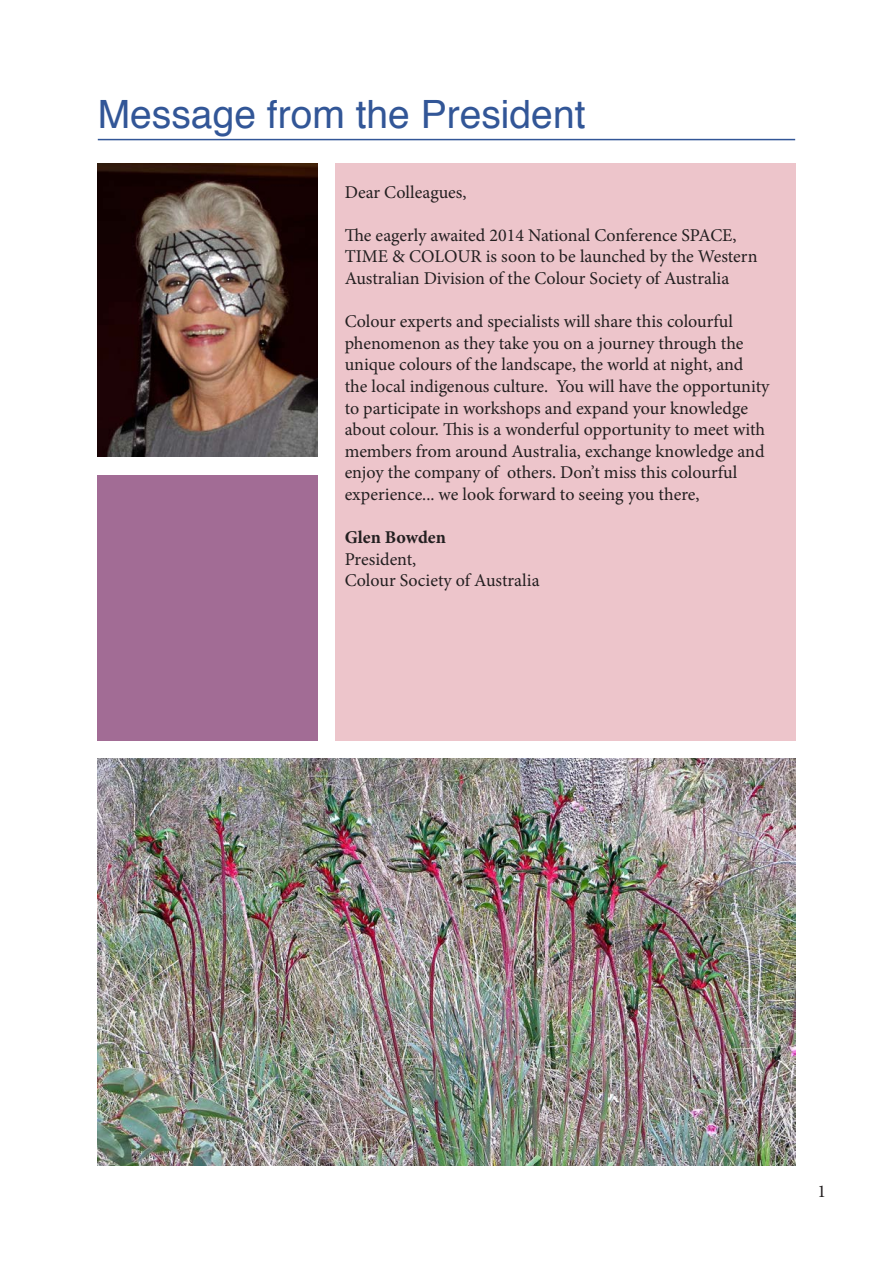
<style>
.page{position:relative;width:893px;height:1263px;background:#fff}
.page>*{position:absolute;margin:0;border:0;box-sizing:border-box;transform-origin:0 0}
.t1{font:39px "Helvetica";color:#325697}
.t2{font:18px/21.6px "Minion Pro";color:#231f20}
.t3{font:700 18px "Minion Pro";color:#231f20}
</style>
<div class="page">
<div style="left:335px;top:163px;width:460px;height:577px;background:#edc5cb"></div>
<div style="left:98px;top:475px;width:220px;height:265px;background:#a26c95"></div>
<hr style="left:98px;top:139px;width:697px;height:1px;background:#325697">
<img style="left:98px;top:758px;width:697px;height:407px">
<img style="left:98px;top:163px;width:220px;height:293px">
<p class="t1" style="left:98px;top:84px;width:489px">Message from the President</p>
<p class="t2" style="left:345px;top:181px;width:124px">Dear Colleagues,</p>
<p class="t2" style="left:345px;top:224px;width:414px">The eagerly awaited 2014 National Conference SPACE,<br>TIME &amp; COLOUR is soon to be launched by the Western<br>Australian Division of the Colour Society of Australia</p>
<p class="t2" style="left:345px;top:311px;width:426px">Colour experts and specialists will share this colourful phenomenon as they take you on a journey through the unique colours of the landscape, the world at night, and the local indigenous culture. You will have the opportunity to participate in workshops and expand your knowledge about colour. This is a wonderful opportunity to meet with members from around Australia, exchange knowledge and enjoy the company of others. Don’t miss this colourful experience... we look forward to seeing you there,</p>
<p class="t3" style="left:345px;top:525px;width:103px">Glen Bowden</p>
<p class="t2" style="left:345px;top:548px;width:196px">President,<br>Colour Society of Australia</p>
<p class="t2" style="left:817px;top:1180px;width:10px">1</p>
</div>
